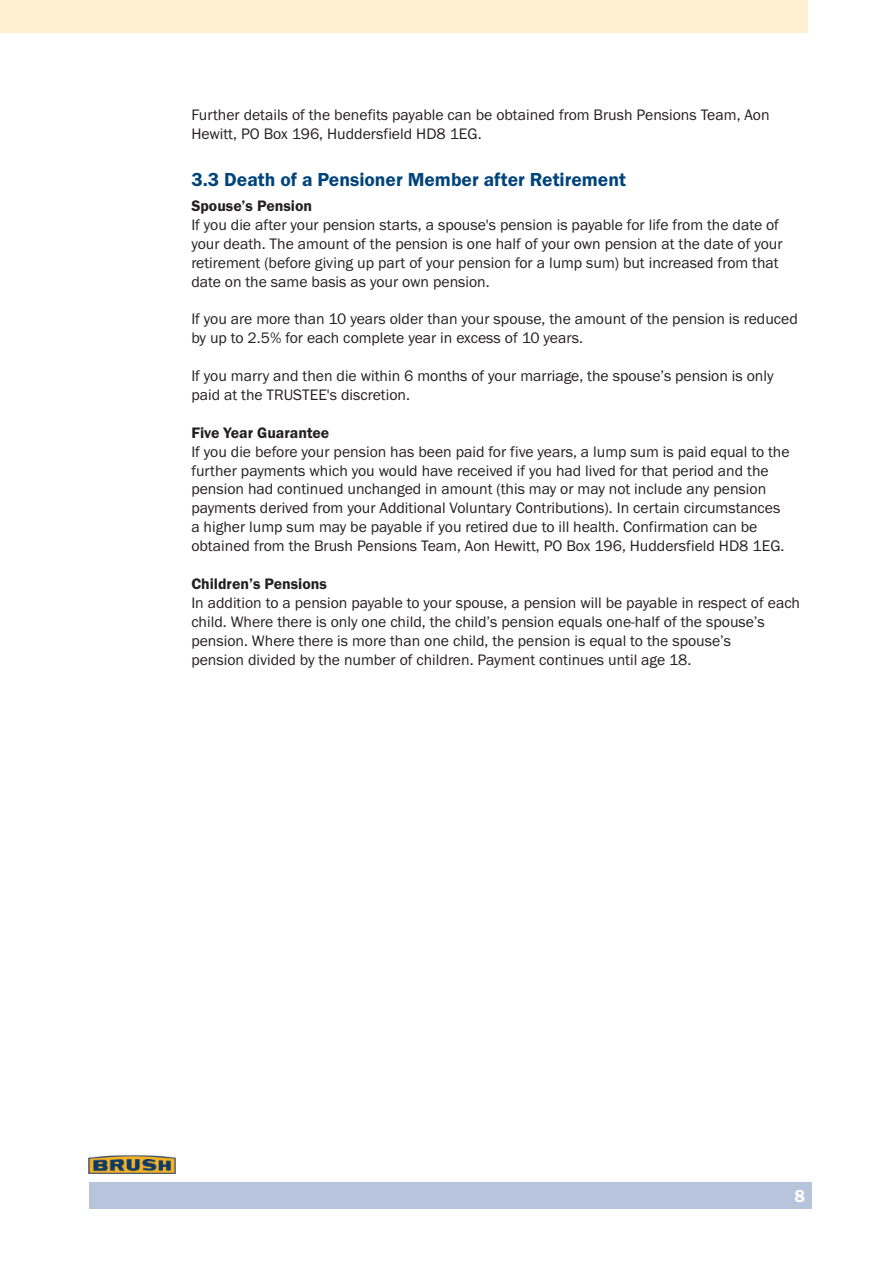
<style>
.page{position:relative;width:893px;height:1263px;background:#fff}
.page>*{position:absolute;margin:0;border:0;box-sizing:border-box;transform-origin:0 0}
.t1{font:600 19.5px "Franklin Gothic Itc T";color:#00447b}
.t2{font:600 18px "Franklin Gothic Itc T";color:#fff}
.t3{font:15.75px/18.9px "Franklin Gothic Itc T";color:#231f20}
.t4{font:600 15.75px "Franklin Gothic Itc T";color:#231f20}
</style>
<div class="page">
<div style="left:0;top:0;width:808px;height:33px;background:#feefd0"></div>
<div style="left:89px;top:1182px;width:723px;height:27px;background:#b8c4dc"></div>
<img style="left:88px;top:1155px;width:87px;height:19px">
<p class="t3" style="left:191px;top:105px;width:580px">Further details of the benefits payable can be obtained from Brush Pensions Team, Aon<br>Hewitt, PO Box 196, Huddersfield HD8 1EG.</p>
<p class="t1" style="left:191px;top:168px;width:436px">3.3 Death of a Pensioner Member after Retirement</p>
<p class="t4" style="left:191px;top:196px;width:122px">Spouse’s Pension</p>
<p class="t3" style="left:191px;top:215px;width:593px">If you die after your pension starts, a spouse's pension is payable for life from the date of your death. The amount of the pension is one half of your own pension at the date of your retirement (before giving up part of your pension for a lump sum) but increased from that date on the same basis as your own pension.</p>
<p class="t3" style="left:191px;top:309px;width:608px">If you are more than 10 years older than your spouse, the amount of the pension is reduced by up to 2.5% for each complete year in excess of 10 years.</p>
<p class="t3" style="left:191px;top:366px;width:584px">If you marry and then die within 6 months of your marriage, the spouse’s pension is only paid at the TRUSTEE's discretion.</p>
<p class="t4" style="left:191px;top:423px;width:139px">Five Year Guarantee</p>
<p class="t3" style="left:191px;top:442px;width:600px">If you die before your pension has been paid for five years, a lump sum is paid equal to the further payments which you would have received if you had lived for that period and the pension had continued unchanged in amount (this may or may not include any pension payments derived from your Additional Voluntary Contributions). In certain circumstances a higher lump sum may be payable if you retired due to ill health. Confirmation can be obtained from the Brush Pensions Team, Aon Hewitt, PO Box 196, Huddersfield HD8 1EG.</p>
<p class="t4" style="left:191px;top:574px;width:137px">Children’s Pensions</p>
<p class="t3" style="left:191px;top:593px;width:610px">In addition to a pension payable to your spouse, a pension will be payable in respect of each child. Where there is only one child, the child’s pension equals one-half of the spouse’s pension. Where there is more than one child, the pension is equal to the spouse’s<br>pension divided by the number of children. Payment continues until age 18.</p>
<p class="t2" style="left:794px;top:1185px;width:12px">8</p>
</div>
